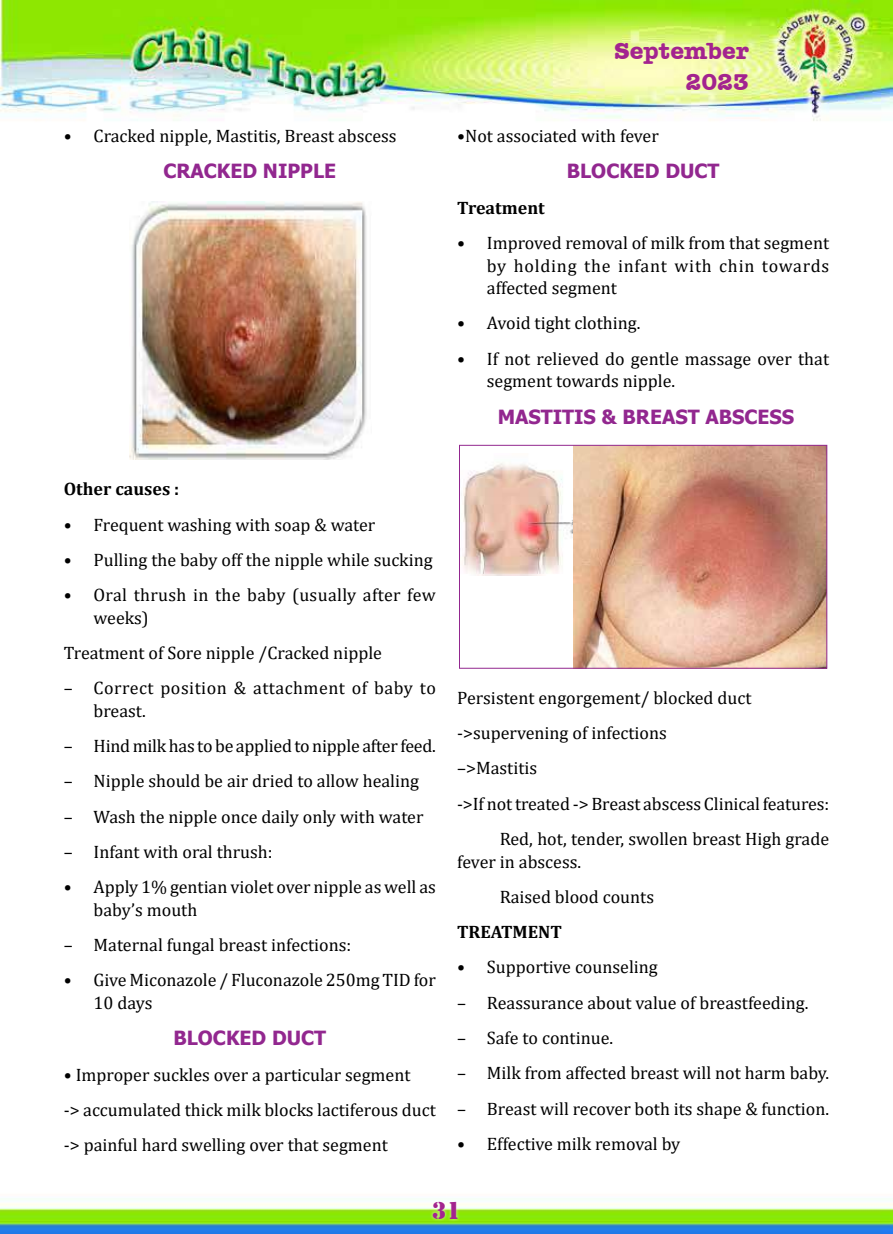
<style>
.page{position:relative;width:893px;height:1234px;background:#fff}
.page>*{position:absolute;margin:0;border:0;box-sizing:border-box;transform-origin:0 0}
.t1{font:25.5px "Army";color:#a3238f}
.t2{font:700 24px/30.6px "Amer Typewriter IT Cby BT";color:#a3238f;text-align:right}
.t3{font:700 19.5px "Tahoma";color:#92278f}
.t4{font:18px/22.5px "Cambria";color:#000}
.t5{font:18px/22.5px "Cambria";letter-spacing:.02em;color:#000}
.t6{font:18px/22.5px "Cambria";letter-spacing:.025em;color:#000}
.t7{font:700 18px "Cambria";color:#000}
.t8{font:700 18px "Amer Typewriter IT Cby BT";color:#a3238f}
</style>
<div class="page">
<img style="left:0;top:0;width:893px;height:1233px">
<div style="left:430px;top:1198px;width:31px;height:23px;background:#fff;opacity:.75"></div>
<img style="left:129px;top:201px;width:242px;height:259px">
<img style="left:461px;top:453px;width:112px;height:123px">
<img style="left:573px;top:447px;width:252px;height:219px">
<div style="left:459px;top:445px;width:368px;height:223px;border:1px solid #92278f"></div>
<p class="t4" style="left:64px;top:124px;width:334px">• Cracked nipple, Mastitis, Breast abscess</p>
<p class="t3" style="left:163px;top:158px;width:174px">CRACKED NIPPLE</p>
<h2 class="t2" style="left:615px;top:35px;width:136px">September<br>2023</h2>
<p class="t8" style="left:650px;top:39px;width:56px">Vol. 1</p>
<p class="t4" style="left:457px;top:124px;width:203px">•Not associated with fever</p>
<p class="t3" style="left:567px;top:158px;width:154px">BLOCKED DUCT</p>
<p class="t7" style="left:457px;top:195px;width:89px">Treatment</p>
<p class="t4" style="left:487px;top:231px;width:344px;text-align:justify;text-indent:-30px">• Improved removal of milk from that segment by holding the infant with chin towards affected segment</p>
<p class="t4" style="left:457px;top:312px;width:185px">• Avoid tight clothing.</p>
<p class="t4" style="left:487px;top:347px;width:344px;text-indent:-30px">• If not relieved do gentle massage over that segment towards nipple.</p>
<p class="t3" style="left:498px;top:403px;width:298px">MASTITIS &amp; BREAST ABSCESS</p>
<p class="t7" style="left:64px;top:476px;width:117px">Other causes :</p>
<p class="t4" style="left:64px;top:513px;width:313px">• Frequent washing with soap &amp; water</p>
<p class="t4" style="left:64px;top:548px;width:370px">• Pulling the baby off the nipple while sucking</p>
<p class="t5" style="left:94px;top:583px;width:344px;text-indent:-30px">• Oral thrush in the baby (usually after few weeks)</p>
<p class="t4" style="left:64px;top:641px;width:320px">Treatment of Sore nipple /Cracked nipple</p>
<p class="t6" style="left:94px;top:676px;width:344px;text-indent:-30px">– Correct position &amp; attachment of baby to breast.</p>
<p class="t4" style="left:64px;top:734px;width:374px">– Hind milk has to be applied to nipple after feed.</p>
<p class="t4" style="left:64px;top:769px;width:357px">– Nipple should be air dried to allow healing</p>
<p class="t4" style="left:64px;top:804px;width:361px">– Wash the nipple once daily only with water</p>
<p class="t4" style="left:64px;top:840px;width:210px">– Infant with oral thrush:</p>
<p class="t4" style="left:94px;top:875px;width:344px;text-indent:-30px">• Apply 1% gentian violet over nipple as well as baby’s mouth</p>
<p class="t4" style="left:64px;top:933px;width:289px">– Maternal fungal breast infections:</p>
<p class="t4" style="left:94px;top:968px;width:344px;text-indent:-30px">• Give Miconazole / Fluconazole 250mg TID for<br>10 days</p>
<p class="t3" style="left:173px;top:1024px;width:154px">BLOCKED DUCT</p>
<p class="t4" style="left:64px;top:1056px;width:374px;line-height:35.2px">• Improper suckles over a particular segment<br>‐&gt; accumulated thick milk blocks lactiferous duct ‐&gt; painful hard swelling over that segment</p>
<p class="t4" style="left:457px;top:686px;width:296px">Persistent engorgement/ blocked duct</p>
<p class="t4" style="left:457px;top:721px;width:211px">‐&gt;supervening of infections</p>
<p class="t4" style="left:457px;top:756px;width:82px">–&gt;Mastitis</p>
<p class="t4" style="left:457px;top:792px;width:373px">‐&gt;If not treated ‐&gt; Breast abscess Clinical features:</p>
<p class="t4" style="left:500px;top:827px;width:331px">Red, hot, tender, swollen breast High grade</p>
<p class="t4" style="left:500px;top:843px;width:156px;line-height:35.2px;text-indent:-43px">fever in abscess.<br>Raised blood counts</p>
<p class="t7" style="left:457px;top:919px;width:105px">TREATMENT</p>
<p class="t4" style="left:457px;top:955px;width:202px">• Supportive counseling</p>
<p class="t4" style="left:457px;top:991px;width:353px">– Reassurance about value of breastfeeding.</p>
<p class="t4" style="left:457px;top:1026px;width:157px">– Safe to continue.</p>
<p class="t4" style="left:457px;top:1061px;width:374px">– Milk from affected breast will not harm baby.</p>
<p class="t4" style="left:457px;top:1096px;width:374px">– Breast will recover both its shape &amp; function.</p>
<p class="t4" style="left:457px;top:1132px;width:225px">• Effective milk removal by</p>
<h1 class="t1" style="left:432px;top:1195px;width:31px">31</h1>
</div>
